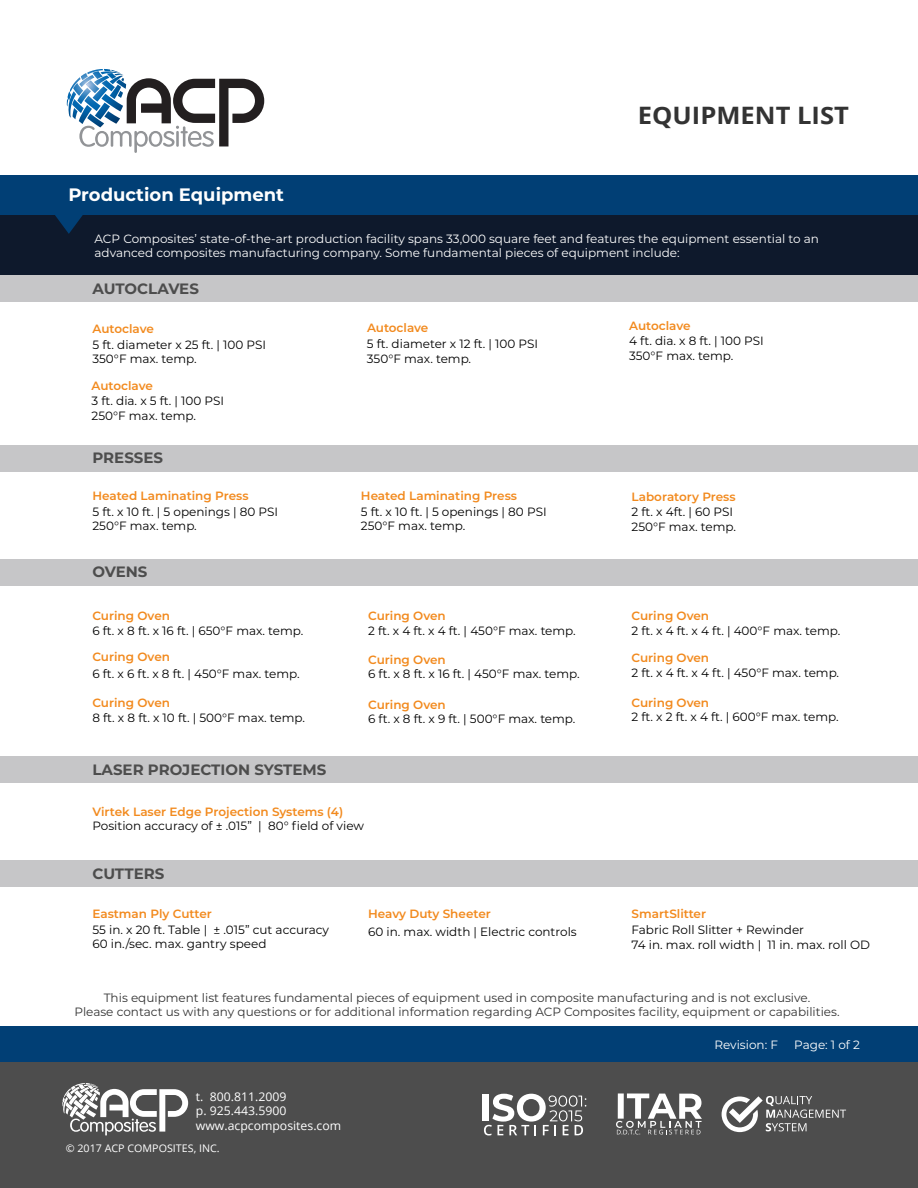
<style>
.page{position:relative;width:918px;height:1188px;background:#fff}
.page>*{position:absolute;margin:0;border:0;box-sizing:border-box;transform-origin:0 0}
.t1{font:700 24px "Open Sans";color:#333;scale:1.07 1}
.t2{font:700 18px "Montserrat";color:#fff}
.t3{font:700 15px "Montserrat";color:#4d4d4d}
.t4{font:12px/14.4px "Montserrat";color:#000}
.t5{font:600 12px "Montserrat";color:#f28a1e}
.t6{font:12px/14.4px "Montserrat";color:#333;text-align:center}
.t7{font:12px/14.4px "Montserrat";color:#fff}
.t8{font:12px/14.4px "Open Sans";color:#fff}
.t9{font:10.5px "Open Sans";color:#fff}
</style>
<div class="page">
<div style="left:0;top:1062px;width:918px;height:126px;background:#4d4d4d"></div>
<div style="left:482px;top:1094px;width:6px;height:27px;background:#fff"></div>
<svg style="left:484px;top:1094px;width:102px;height:42px"></svg>
<div style="left:0;top:215px;width:918px;height:62px;background:#0e192c"></div>
<div style="left:0;top:275px;width:918px;height:27px;background:#c6c6c8"></div>
<div style="left:0;top:176px;width:918px;height:39px;background:#013f75"></div>
<svg style="left:67px;top:69px;width:197px;height:84px"></svg>
<svg style="left:62px;top:1083px;width:126px;height:53px"></svg>
<svg style="left:616px;top:1094px;width:86px;height:41px"></svg>
<svg style="left:722px;top:1096px;width:124px;height:36px"></svg>
<div style="left:0;top:1026px;width:918px;height:36px;background:#013f75"></div>
<svg style="left:55px;top:215px;width:28px;height:19px"></svg>
<div style="left:0;top:446px;width:918px;height:26px;background:#c6c6c8"></div>
<div style="left:0;top:559px;width:918px;height:27px;background:#c6c6c8"></div>
<div style="left:0;top:756px;width:918px;height:27px;background:#c6c6c8"></div>
<div style="left:0;top:860px;width:918px;height:27px;background:#c6c6c8"></div>
<h2 class="t2" style="left:68px;top:181px;width:217px">Production Equipment</h2>
<h1 class="t1" style="left:638px;top:98px;width:199px">EQUIPMENT LIST</h1>
<p class="t7" style="left:94px;top:231px;width:726px">ACP Composites’ state-of-the-art production facility spans 33,000 square feet and features the equipment essential to an advanced composites manufacturing company. Some fundamental pieces of equipment include:</p>
<p class="t3" style="left:93px;top:278px;width:108px">AUTOCLAVES</p>
<p class="t5" style="left:93px;top:320px;width:63px">Autoclave</p>
<p class="t4" style="left:93px;top:337px;width:175px">5 ft. diameter x 25 ft. | 100 PSI<br>350°F max. temp.</p>
<p class="t5" style="left:92px;top:377px;width:63px">Autoclave</p>
<p class="t4" style="left:92px;top:394px;width:134px">3 ft. dia. x 5 ft. | 100 PSI<br>250°F max. temp.</p>
<p class="t3" style="left:92px;top:447px;width:72px">PRESSES</p>
<p class="t5" style="left:367px;top:320px;width:63px">Autoclave</p>
<p class="t4" style="left:367px;top:337px;width:173px">5 ft. diameter x 12 ft. | 100 PSI<br>350°F max. temp.</p>
<p class="t5" style="left:629px;top:317px;width:63px">Autoclave</p>
<p class="t4" style="left:629px;top:334px;width:136px">4 ft. dia. x 8 ft. | 100 PSI<br>350°F max. temp.</p>
<p class="t5" style="left:92px;top:487px;width:158px">Heated Laminating Press</p>
<p class="t5" style="left:632px;top:488px;width:106px">Laboratory Press</p>
<p class="t5" style="left:361px;top:487px;width:158px">Heated Laminating Press</p>
<p class="t4" style="left:92px;top:504px;width:187px">5 ft. x 10 ft. | 5 openings | 80 PSI<br>250°F max. temp.</p>
<p class="t4" style="left:361px;top:504px;width:187px">5 ft. x 10 ft. | 5 openings | 80 PSI<br>250°F max. temp.</p>
<p class="t4" style="left:632px;top:504px;width:106px">2 ft. x 4ft. | 60 PSI<br>250°F max. temp.</p>
<p class="t3" style="left:92px;top:560px;width:57px">OVENS</p>
<p class="t5" style="left:92px;top:607px;width:79px">Curing Oven</p>
<p class="t5" style="left:368px;top:607px;width:79px">Curing Oven</p>
<p class="t5" style="left:92px;top:648px;width:79px">Curing Oven</p>
<p class="t4" style="left:92px;top:623px;width:212px">6 ft. x 8 ft. x 16 ft. | 650°F max. temp.</p>
<p class="t4" style="left:368px;top:623px;width:209px">2 ft. x 4 ft. x 4 ft. | 450°F max. temp.</p>
<p class="t4" style="left:92px;top:666px;width:209px">6 ft. x 6 ft. x 8 ft. | 450°F max. temp.</p>
<p class="t5" style="left:368px;top:651px;width:79px">Curing Oven</p>
<p class="t4" style="left:368px;top:666px;width:213px">6 ft. x 8 ft. x 16 ft. | 450°F max. temp.</p>
<p class="t5" style="left:632px;top:608px;width:79px">Curing Oven</p>
<p class="t4" style="left:632px;top:623px;width:210px">2 ft. x 4 ft. x 4 ft. | 400°F max. temp.</p>
<p class="t5" style="left:632px;top:650px;width:79px">Curing Oven</p>
<p class="t4" style="left:632px;top:665px;width:209px">2 ft. x 4 ft. x 4 ft. | 450°F max. temp.</p>
<p class="t5" style="left:368px;top:696px;width:79px">Curing Oven</p>
<p class="t5" style="left:632px;top:694px;width:79px">Curing Oven</p>
<p class="t5" style="left:92px;top:694px;width:79px">Curing Oven</p>
<p class="t4" style="left:92px;top:711px;width:214px">8 ft. x 8 ft. x 10 ft. | 500°F max. temp.</p>
<p class="t4" style="left:368px;top:711px;width:209px">6 ft. x 8 ft. x 9 ft. | 500°F max. temp.</p>
<p class="t4" style="left:632px;top:709px;width:209px">2 ft. x 2 ft. x 4 ft. | 600°F max. temp.</p>
<p class="t3" style="left:92px;top:759px;width:235px">LASER PROJECTION SYSTEMS</p>
<p class="t5" style="left:93px;top:803px;width:252px">Virtek Laser Edge Projection Systems (4)</p>
<p class="t4" style="left:92px;top:818px;width:273px">Position accuracy of ± .015” | 80° field of view</p>
<p class="t3" style="left:92px;top:863px;width:73px">CUTTERS</p>
<p class="t5" style="left:92px;top:905px;width:121px">Eastman Ply Cutter</p>
<p class="t4" style="left:92px;top:922px;width:238px">55 in. x 20 ft. Table | ± .015” cut accuracy<br>60 in./sec. max. gantry speed</p>
<p class="t5" style="left:368px;top:905px;width:124px">Heavy Duty Sheeter</p>
<p class="t4" style="left:368px;top:924px;width:210px">60 in. max. width | Electric controls</p>
<p class="t5" style="left:632px;top:905px;width:76px">SmartSlitter</p>
<p class="t4" style="left:632px;top:922px;width:240px">Fabric Roll Slitter + Rewinder<br>74 in. max. roll width | 11 in. max. roll OD</p>
<p class="t6" style="left:74px;top:990px;width:767px">This equipment list features fundamental pieces of equipment used in composite manufacturing and is not exclusive.<br>Please contact us with any questions or for additional information regarding ACP Composites facility, equipment or capabilities.</p>
<p class="t7" style="left:714px;top:1037px;width:65px">Revision: F</p>
<p class="t7" style="left:794px;top:1037px;width:67px">Page: 1 of 2</p>
<p class="t8" style="left:196px;top:1089px;width:147px">t. 800.811.2009<br>p. 925.443.5900 www.acpcomposites.com</p>
<p class="t9" style="left:66px;top:1141px;width:156px">© 2017 ACP COMPOSITES, INC.</p>
</div>
